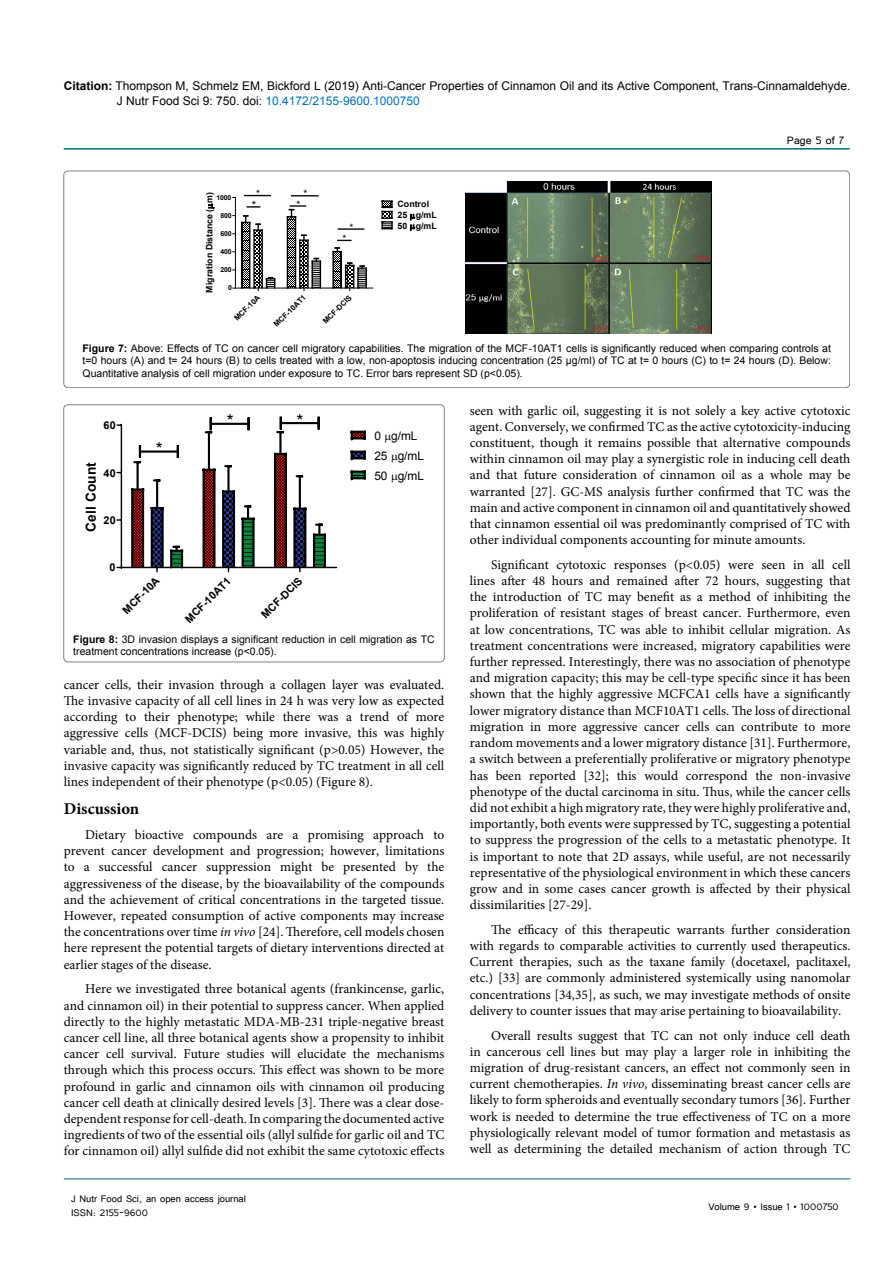
<style>
.page{position:relative;width:893px;height:1263px;background:#fff}
.page>*{position:absolute;margin:0;border:0;box-sizing:border-box;transform-origin:0 0}
.t1{font:17.85px "Arial";color:#000}
.t2{font:700 16.5px "Minion Pro";color:#000}
.t3{font:700 13.8px "Arial";letter-spacing:.005em;color:#000}
.t4{font:13.5px/16.2px "Minion Pro";color:#000;text-align:justify}
.t5{font:13.5px "Tunga";color:#000}
.t6{font:12px/14.4px "Arial";color:#000}
.t7{font:12px/14.4px "Tunga";color:#000}
.t8{font:11.85px/20px "Arial";color:#000}
.t9{font:11.25px "Arial";color:#000}
.t10{font:700 10.8px "Arial";color:#000}
.t11{font:10.5px/12.6px "Arial";color:#000}
.t12{font:10.05px "Arial";color:#000}
.t13{font:700 8.85px "Arial";letter-spacing:.01em;color:#000}
.t14{font:700 8.7px/10.6px "Arial";letter-spacing:.01em;color:#000}
.t15{font:700 7.65px "Arial";color:#000}
.t16{font:700 6.9px "Arial";letter-spacing:-.03em;color:#000}
.s1{font-weight:700}
.s2{color:#0072bc}
.s3{font-style:italic}
</style>
<div class="page">
<hr style="left:64px;top:148px;width:786px;height:2px;background:#007071">
<hr style="left:64px;top:1179px;width:786px;height:1px;background:#007071">
<hr style="left:121px;top:567px;width:216px;height:1px;background:#000">
<hr style="left:121px;top:424px;width:1px;height:144px;background:#000">
<svg style="left:350px;top:430px;width:16px;height:11px"></svg>
<svg style="left:350px;top:450px;width:16px;height:11px"></svg>
<svg style="left:350px;top:470px;width:16px;height:11px"></svg>
<svg style="left:129px;top:445px;width:56px;height:127px"></svg>
<svg style="left:200px;top:417px;width:57px;height:155px"></svg>
<svg style="left:272px;top:417px;width:56px;height:155px"></svg>
<div style="left:64px;top:405px;width:380px;height:257px;border:1px solid #000;border-radius:4px"></div>
<hr style="left:241px;top:222px;width:1px;height:66px;background:#000">
<hr style="left:332px;top:252px;width:2px;height:36px;background:#000">
<hr style="left:365px;top:268px;width:2px;height:20px;background:#000">
<hr style="left:235px;top:288px;width:138px;height:1px;background:#000">
<svg style="left:242px;top:215px;width:33px;height:76px"></svg>
<svg style="left:333px;top:247px;width:33px;height:44px"></svg>
<hr style="left:235px;top:197px;width:1px;height:91px;background:#000">
<svg style="left:382px;top:200px;width:11px;height:29px"></svg>
<svg style="left:247px;top:206px;width:13px;height:2px"></svg>
<svg style="left:244px;top:195px;width:26px;height:1px"></svg>
<svg style="left:287px;top:205px;width:34px;height:86px"></svg>
<svg style="left:292px;top:195px;width:26px;height:1px"></svg>
<svg style="left:338px;top:240px;width:13px;height:1px"></svg>
<hr style="left:338px;top:228px;width:26px;height:2px;background:#000">
<img style="left:465px;top:182px;width:247px;height:151px">
<div style="left:64px;top:171px;width:786px;height:217px;border:1px solid #000;border-radius:4px"></div>
<svg style="left:410px;top:214px;width:5px;height:17px"></svg>
<svg style="left:208px;top:204px;width:7px;height:5px"></svg>
<p class="t6" style="left:117px;top:79px;width:735px;text-indent:-53px"><span class="s1">Citation:</span> Thompson M, Schmelz EM, Bickford L (2019) Anti-Cancer Properties of Cinnamon Oil and its Active Component, Trans-Cinnamaldehyde.<br>J Nutr Food Sci 9: 750. doi: <span class="s2">10.4172/2155-9600.1000750</span></p>
<p class="t5" style="left:787px;top:131px;width:59px">Page 5 of 7</p>
<p class="t13" style="left:203px;top:293px;width:102px;rotate:-90deg">Migration Distance ( m)</p>
<p class="t16" style="left:216px;top:193px;width:16px">1000</p>
<p class="t16" style="left:220px;top:211px;width:13px">800</p>
<p class="t16" style="left:220px;top:229px;width:13px">600</p>
<p class="t16" style="left:220px;top:247px;width:13px">400</p>
<p class="t16" style="left:220px;top:265px;width:13px">200</p>
<p class="t16" style="left:228px;top:283px;width:5px">0</p>
<p class="t12" style="left:256px;top:187px;width:5px">*</p>
<p class="t9" style="left:252px;top:197px;width:6px">*</p>
<p class="t12" style="left:303px;top:187px;width:5px">*</p>
<p class="t12" style="left:297px;top:198px;width:5px">*</p>
<p class="t12" style="left:349px;top:220px;width:5px">*</p>
<p class="t12" style="left:343px;top:232px;width:5px">*</p>
<p class="t15" style="left:232px;top:316px;width:34px;rotate:-45deg">MCF-10A</p>
<p class="t15" style="left:272px;top:322px;width:43px;rotate:-45deg">MCF-10AT1</p>
<p class="t15" style="left:321px;top:319px;width:39px;rotate:-45deg">MCF-DCIS</p>
<p class="t14" style="left:397px;top:199px;width:41px">Control<br>25 g/mL<br>50 g/mL</p>
<p class="t11" style="left:83px;top:342px;width:750px;text-align:justify"><span class="s1">Figure 7:</span> Above: Effects of TC on cancer cell migratory capabilities. The migration of the MCF-10AT1 cells is significantly reduced when comparing controls at t=0 hours (A) and t= 24 hours (B) to cells treated with a low, non-apoptosis inducing concentration (25 µg/ml) of TC at t= 0 hours (C) to t= 24 hours (D). Below:<br>Quantitative analysis of cell migration under exposure to TC. Error bars represent SD (p&lt;0.05).</p>
<p class="t10" style="left:104px;top:418px;width:14px">60</p>
<p class="t3" style="left:82px;top:532px;width:71px;rotate:-90deg">Cell Count</p>
<p class="t10" style="left:104px;top:465px;width:14px">40</p>
<p class="t10" style="left:104px;top:513px;width:14px">20</p>
<p class="t10" style="left:110px;top:560px;width:8px">0</p>
<h1 class="t1" style="left:156px;top:437px;width:8px">*</h1>
<h1 class="t1" style="left:227px;top:409px;width:8px">*</h1>
<h1 class="t1" style="left:296px;top:409px;width:8px">*</h1>
<p class="t10" style="left:120px;top:607px;width:48px;rotate:-45deg">MCF-10A</p>
<p class="t10" style="left:182px;top:616px;width:61px;rotate:-45deg">MCF-10AT1</p>
<p class="t10" style="left:258px;top:611px;width:54px;rotate:-45deg">MCF-DCIS</p>
<p class="t8" style="left:374px;top:426px;width:51px">0 g/mL<br>25 g/mL<br>50 g/mL</p>
<p class="t11" style="left:73px;top:633px;width:363px"><span class="s1">Figure 8:</span> 3D invasion displays a significant reduction in cell migration as TC treatment concentrations increase (p&lt;0.05).</p>
<p class="t4" style="left:64px;top:676px;width:382px">cancer cells, their invasion through a collagen layer was evaluated.<br>The invasive capacity of all cell lines in 24 h was very low as expected according to their phenotype; while there was a trend of more aggressive cells (MCF-DCIS) being more invasive, this was highly variable and, thus, not statistically significant (p&gt;0.05) However, the invasive capacity was significantly reduced by TC treatment in all cell lines independent of their phenotype (p&lt;0.05) (Figure 8).</p>
<p class="t2" style="left:64px;top:797px;width:77px">Discussion</p>
<p class="t4" style="left:64px;top:827px;width:382px;text-indent:21px">Dietary bioactive compounds are a promising approach to prevent cancer development and progression; however, limitations to a successful cancer suppression might be presented by the aggressiveness of the disease, by the bioavailability of the compounds and the achievement of critical concentrations in the targeted tissue.<br>However, repeated consumption of active components may increase the concentrations over time <span class="s3">in vivo</span> [24]. Therefore, cell models chosen here represent the potential targets of dietary interventions directed at earlier stages of the disease.</p>
<p class="t4" style="left:64px;top:981px;width:382px;text-indent:21px">Here we investigated three botanical agents (frankincense, garlic, and cinnamon oil) in their potential to suppress cancer. When applied directly to the highly metastatic MDA-MB-231 triple-negative breast cancer cell line, all three botanical agents show a propensity to inhibit cancer cell survival. Future studies will elucidate the mechanisms through which this process occurs. This effect was shown to be more profound in garlic and cinnamon oils with cinnamon oil producing cancer cell death at clinically desired levels [3]. There was a clear dose&shy;dependent response for cell-death. In comparing the documented active ingredients of two of the essential oils (allyl sulfide for garlic oil and TC for cinnamon oil) allyl sulfide did not exhibit the same cytotoxic effects</p>
<p class="t7" style="left:71px;top:1190px;width:176px">J Nutr Food Sci, an open access journal<br>ISSN: 2155-9600</p>
<p class="t4" style="left:470px;top:402px;width:382px">seen with garlic oil, suggesting it is not solely a key active cytotoxic agent. Conversely, we confirmed TC as the active cytotoxicity-inducing constituent, though it remains possible that alternative compounds within cinnamon oil may play a synergistic role in inducing cell death and that future consideration of cinnamon oil as a whole may be warranted [27]. GC-MS analysis further confirmed that TC was the main and active component in cinnamon oil and quantitatively showed that cinnamon essential oil was predominantly comprised of TC with other individual components accounting for minute amounts.</p>
<p class="t4" style="left:470px;top:556px;width:382px;text-indent:21px">Significant cytotoxic responses (p&lt;0.05) were seen in all cell lines after 48 hours and remained after 72 hours, suggesting that the introduction of TC may benefit as a method of inhibiting the proliferation of resistant stages of breast cancer. Furthermore, even at low concentrations, TC was able to inhibit cellular migration. As treatment concentrations were increased, migratory capabilities were further repressed. Interestingly, there was no association of phenotype and migration capacity; this may be cell-type specific since it has been shown that the highly aggressive MCFCA1 cells have a significantly lower migratory distance than MCF10AT1 cells. The loss of directional migration in more aggressive cancer cells can contribute to more random movements and a lower migratory distance [31]. Furthermore, a switch between a preferentially proliferative or migratory phenotype has been reported [32]; this would correspond the non-invasive phenotype of the ductal carcinoma in situ. Thus, while the cancer cells did not exhibit a high migratory rate, they were highly proliferative and, importantly, both events were suppressed by TC, suggesting a potential to suppress the progression of the cells to a metastatic phenotype. It is important to note that 2D assays, while useful, are not necessarily representative of the physiological environment in which these cancers grow and in some cases cancer growth is affected by their physical dissimilarities [27-29].</p>
<p class="t4" style="left:470px;top:921px;width:382px;text-indent:21px">The efficacy of this therapeutic warrants further consideration with regards to comparable activities to currently used therapeutics.<br>Current therapies, such as the taxane family (docetaxel, paclitaxel, etc.) [33] are commonly administered systemically using nanomolar concentrations [34,35], as such, we may investigate methods of onsite delivery to counter issues that may arise pertaining to bioavailability.</p>
<p class="t4" style="left:470px;top:1027px;width:382px;text-indent:21px">Overall results suggest that TC can not only induce cell death in cancerous cell lines but may play a larger role in inhibiting the migration of drug-resistant cancers, an effect not commonly seen in current chemotherapies. <span class="s3">In vivo</span>, disseminating breast cancer cells are likely to form spheroids and eventually secondary tumors [36]. Further work is needed to determine the true effectiveness of TC on a more physiologically relevant model of tumor formation and metastasis as well as determining the detailed mechanism of action through TC</p>
<p class="t7" style="left:708px;top:1199px;width:132px">Volume 9 • Issue 1 • 1000750</p>
</div>
